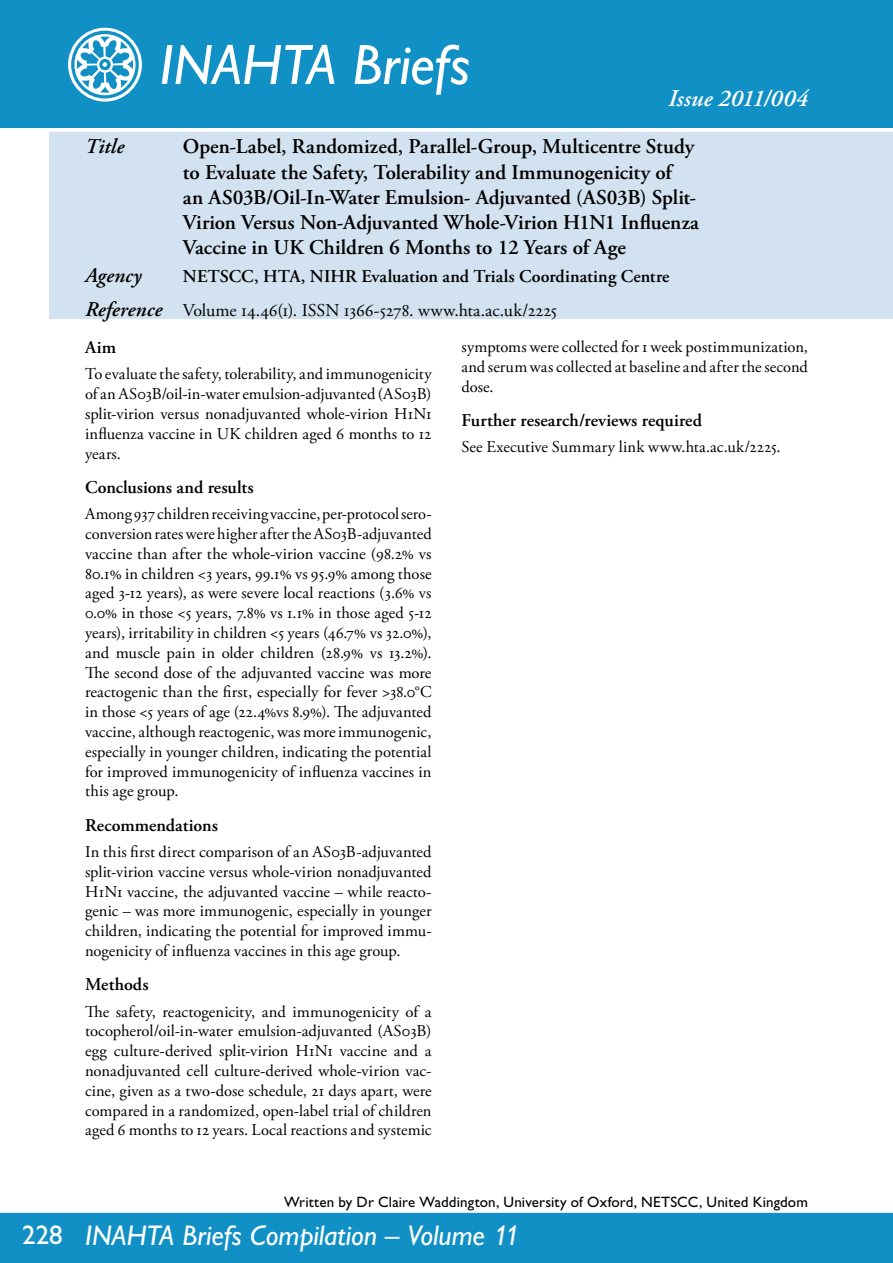
<style>
.page{position:relative;width:893px;height:1263px;background:#fff}
.page>*{position:absolute;margin:0;border:0;box-sizing:border-box;transform-origin:0 0}
.t1{font:italic 57px "Gill Alt One";color:#fff}
.Ö-Grouping__left{font:italic 28.5px "Gill Alt One";color:#fff}
.t2{font:27px "Gill Alt One";color:#fff}
.Issue{font:italic 600 24px "Adobe Garamond Pro";letter-spacing:.005em;color:#fff}
.Title_ruta{font:600 21px/25.2px "Adobe Garamond Pro";color:#000}
.Title_ruta-2{font:italic 600 21px "Adobe Garamond Pro";letter-spacing:.005em;color:#000}
.Heading{font:600 18px "Adobe Garamond Pro";letter-spacing:.005em;color:#000}
.Title_ruta-3{font:18px "Adobe Garamond Pro";letter-spacing:-.005em;color:#000}
.Title_ruta-4{font:600 18px "Adobe Garamond Pro";letter-spacing:.005em;color:#000}
.Brödtext{font:16.5px/19.8px "Adobe Garamond Pro";letter-spacing:.005em;color:#000;text-align:justify}
.Written_by{font:15px "Gill Alt One";letter-spacing:.01em;color:#000}
.s1{font-weight:600;font-style:italic;font-size:21px}
</style>
<div class="page">
<div style="left:0;top:1213px;width:893px;height:50px;background:#1190c5"></div>
<div style="left:49px;top:132px;width:844px;height:187px;background:#d3e2f0"></div>
<div style="left:0;top:0;width:893px;height:128px;background:#1190c5"></div>
<p class="t1" style="left:159px;top:32px;width:312px">INAHTA Briefs</p>
<p class="Issue" style="left:668px;top:84px;width:141px">Issue 2011/004</p>
<p class="Title_ruta-2" style="left:85px;top:135px;width:41px">Title</p>
<p class="Title_ruta" style="left:183px;top:134px;width:518px">Open-Label, Randomized, Parallel-Group, Multicentre Study to Evaluate the Safety, Tolerability and Immunogenicity of<br>an AS03B/Oil-In-Water Emulsion- Adjuvanted (AS03B) Split-Virion Versus Non-Adjuvanted Whole-Virion H1N1 Influenza Vaccine in UK Children 6 Months to 12 Years of Age</p>
<p class="Title_ruta-2" style="left:85px;top:263px;width:58px">Agency</p>
<p class="Title_ruta-4" style="left:183px;top:266px;width:488px">NETSCC, HTA, NIHR Evaluation and Trials Coordinating Centre</p>
<p class="Title_ruta-3" style="left:85px;top:299px;width:474px"><span class="s1">Reference</span> Volume 14.46(1). ISSN 1366-5278. www.hta.ac.uk/2225</p>
<p class="Heading" style="left:85px;top:337px;width:33px">Aim</p>
<p class="Brödtext" style="left:85px;top:365px;width:348px">To evaluate the safety, tolerability, and immunogenicity of an AS03B/oil-in-water emulsion-adjuvanted (AS03B) split-virion versus nonadjuvanted whole-virion H1N1 influenza vaccine in UK children aged 6 months to 12 years.</p>
<p class="Heading" style="left:85px;top:477px;width:170px">Conclusions and results</p>
<p class="Brödtext" style="left:85px;top:505px;width:348px">Among 937 children receiving vaccine, per-protocol sero&shy;conversion rates were higher after the AS03B-adjuvanted vaccine than after the whole-virion vaccine (98.2% vs 80.1% in children &lt;3 years, 99.1% vs 95.9% among those aged 3-12 years), as were severe local reactions (3.6% vs 0.0% in those &lt;5 years, 7.8% vs 1.1% in those aged 5-12 years), irritability in children &lt;5 years (46.7% vs 32.0%), and muscle pain in older children (28.9% vs 13.2%).<br>The second dose of the adjuvanted vaccine was more reactogenic than the first, especially for fever &gt;38.0°C in those &lt;5 years of age (22.4%vs 8.9%). The adjuvanted vaccine, although reactogenic, was more immunogenic, especially in younger children, indicating the potential for improved immunogenicity of influenza vaccines in this age group.</p>
<p class="Heading" style="left:85px;top:815px;width:134px">Recommendations</p>
<p class="Brödtext" style="left:85px;top:842px;width:348px">In this first direct comparison of an AS03B-adjuvanted split-virion vaccine versus whole-virion nonadjuvanted H1N1 vaccine, the adjuvanted vaccine – while reacto&shy;genic – was more immunogenic, especially in younger children, indicating the potential for improved immu&shy;nogenicity of influenza vaccines in this age group.</p>
<p class="Heading" style="left:85px;top:974px;width:65px">Methods</p>
<p class="Brödtext" style="left:85px;top:1002px;width:348px">The safety, reactogenicity, and immunogenicity of a tocopherol/oil-in-water emulsion-adjuvanted (AS03B) egg culture-derived split-virion H1N1 vaccine and a nonadjuvanted cell culture-derived whole-virion vac&shy;cine, given as a two-dose schedule, 21 days apart, were compared in a randomized, open-label trial of children aged 6 months to 12 years. Local reactions and systemic</p>
<p class="Brödtext" style="left:461px;top:338px;width:348px">symptoms were collected for 1 week postimmunization, and serum was collected at baseline and after the second dose.</p>
<p class="Heading" style="left:461px;top:410px;width:242px">Further research/reviews required</p>
<p class="Brödtext" style="left:461px;top:438px;width:321px">See Executive Summary link www.hta.ac.uk/2225.</p>
<p class="Written_by" style="left:284px;top:1193px;width:525px">Written by Dr Claire Waddington, University of Oxford, NETSCC, United Kingdom</p>
<p class="t2" style="left:22px;top:1220px;width:42px">228</p>
<p class="Ö-Grouping__left" style="left:85px;top:1218px;width:436px">INAHTA Briefs Compilation – Volume 11</p>
</div>
